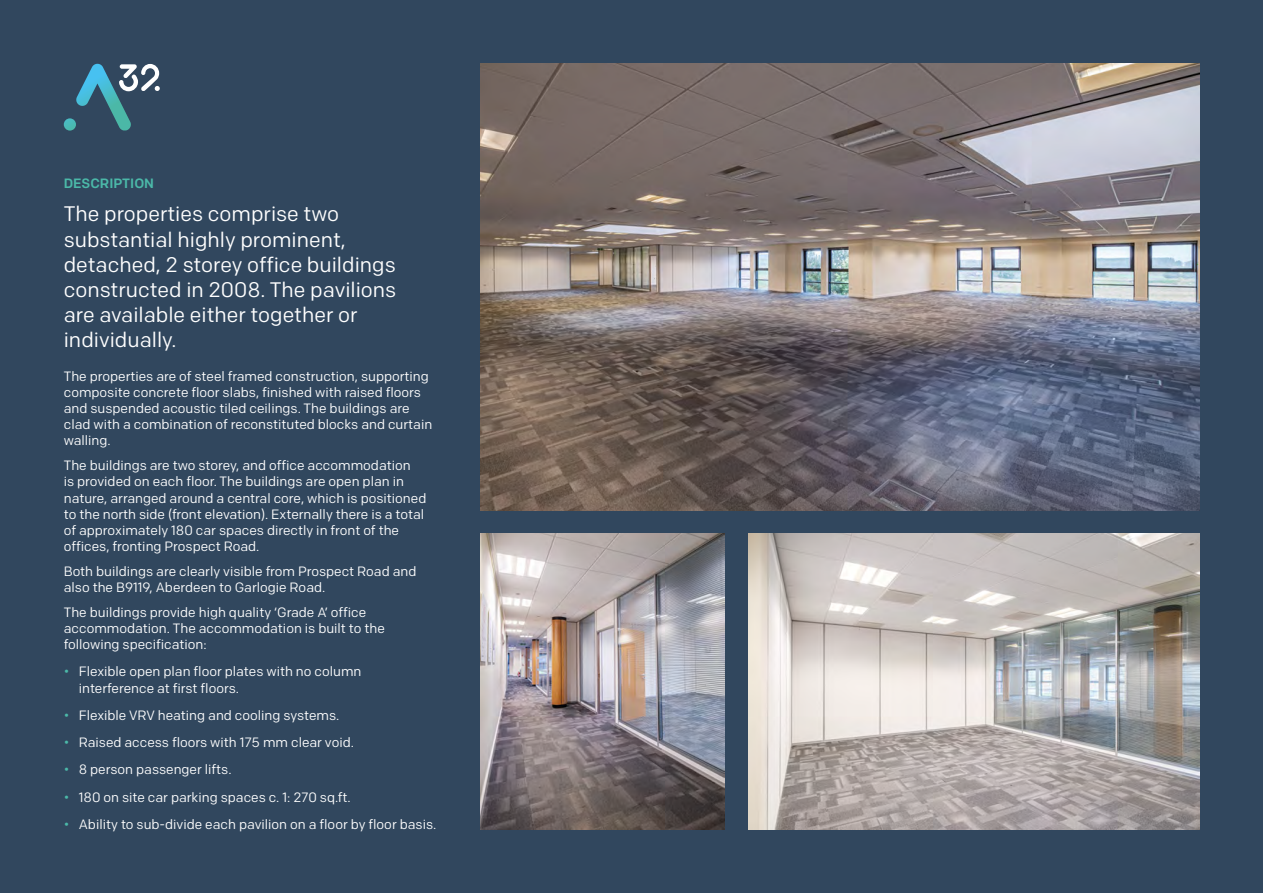
<style>
.page{position:relative;width:1263px;height:893px;background:#31475e}
.page>*{position:absolute;margin:0;border:0;box-sizing:border-box;transform-origin:0 0}
.t1{font:21px/25.2px "Colfax";color:#fff}
.t2{font:13.5px/16.2px "Colfax";color:#fff}
.t3{font:500 13.5px "Colfax";color:#4bb8a8}
.s1{color:#4bb8a8}
</style>
<div class="page">
<img style="left:480px;top:64px;width:719px;height:446px">
<img style="left:480px;top:534px;width:244px;height:295px">
<img style="left:748px;top:534px;width:451px;height:295px">
<svg style="left:64px;top:118px;width:12px;height:13px"></svg>
<svg style="left:76px;top:64px;width:21px;height:42px"></svg>
<svg style="left:119px;top:64px;width:41px;height:27px"></svg>
<p class="t3" style="left:64px;top:175px;width:92px">DESCRIPTION</p>
<h1 class="t1" style="left:64px;top:201px;width:334px">The properties comprise two substantial highly prominent, detached, 2 storey office buildings constructed in 2008. The pavilions are available either together or individually.</h1>
<p class="t2" style="left:64px;top:368px;width:370px">The properties are of steel framed construction, supporting composite concrete floor slabs, finished with raised floors and suspended acoustic tiled ceilings. The buildings are clad with a combination of reconstituted blocks and curtain walling.</p>
<p class="t2" style="left:64px;top:457px;width:364px">The buildings are two storey, and office accommodation<br>is provided on each floor. The buildings are open plan in nature, arranged around a central core, which is positioned to the north side (front elevation). Externally there is a total of approximately 180 car spaces directly in front of the offices, fronting Prospect Road.</p>
<p class="t2" style="left:64px;top:563px;width:354px">Both buildings are clearly visible from Prospect Road and also the B9119, Aberdeen to Garlogie Road.</p>
<p class="t2" style="left:64px;top:604px;width:323px">The buildings provide high quality ‘Grade A’ office accommodation. The accommodation is built to the following specification:</p>
<p class="t2" style="left:79px;top:663px;width:284px;text-indent:-15px"><span class="s1">•</span> Flexible open plan floor plates with no column interference at first floors.</p>
<p class="t2" style="left:64px;top:707px;width:277px"><span class="s1">•</span> Flexible VRV heating and cooling systems.</p>
<p class="t2" style="left:64px;top:734px;width:292px"><span class="s1">•</span> Raised access floors with 175 mm clear void.</p>
<p class="t2" style="left:64px;top:761px;width:169px"><span class="s1">•</span> 8 person passenger lifts.</p>
<p class="t2" style="left:64px;top:789px;width:288px"><span class="s1">•</span> 180 on site car parking spaces c. 1: 270 sq.ft.</p>
<p class="t2" style="left:64px;top:816px;width:374px"><span class="s1">•</span> Ability to sub-divide each pavilion on a floor by floor basis.</p>
</div>
